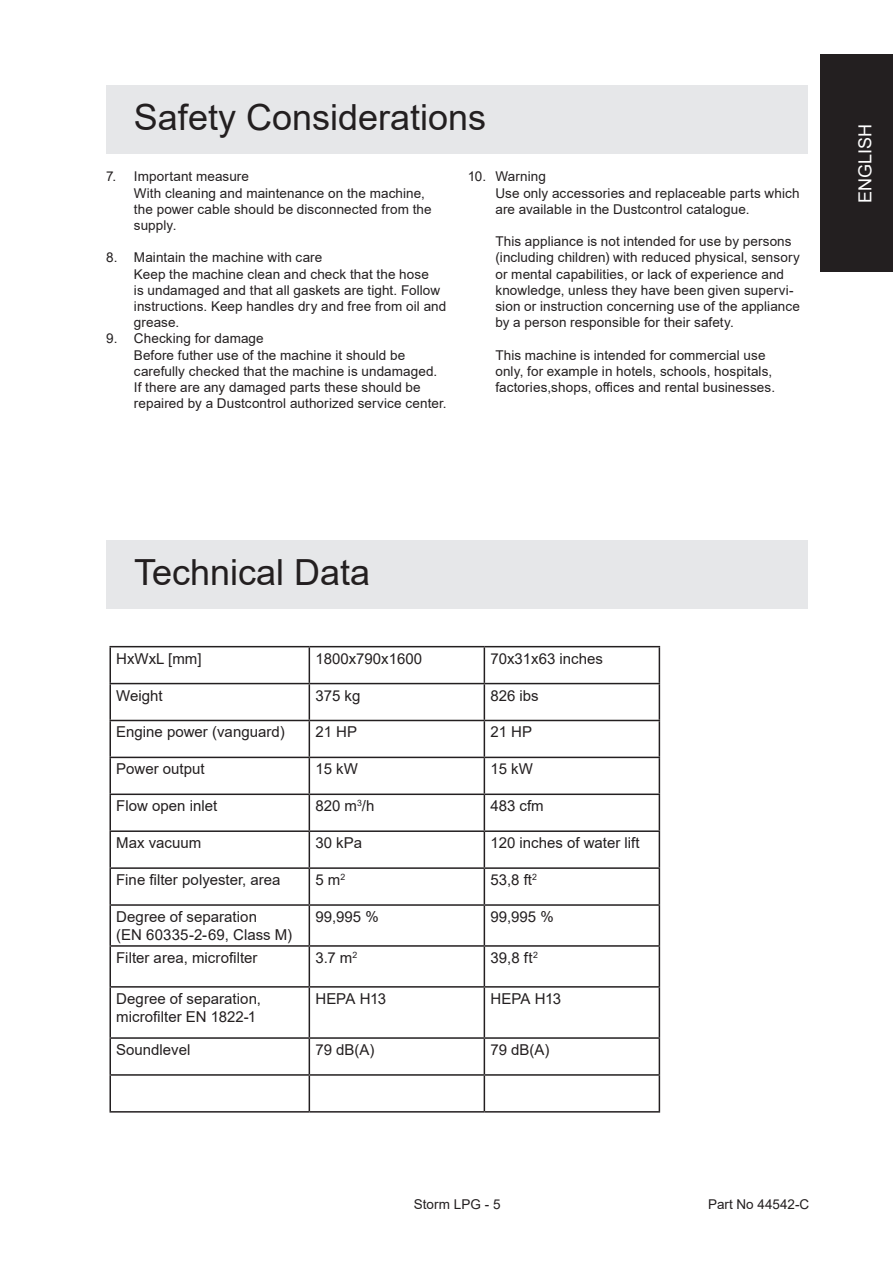
<style>
.page{position:relative;width:893px;height:1263px;background:#fff}
.page>*{position:absolute;margin:0;border:0;box-sizing:border-box;transform-origin:0 0}
.Innehåll_rubrik{font:36px "Arial";color:#231f20}
.Tabelltext{font:18px "Arial";letter-spacing:-.005em;color:#fff}
.tekndata{font:15px/18px "Arial";color:#231f20}
.Punkttext{font:13.5px/16.2px "Arial";letter-spacing:.005em;color:#231f20}
</style>
<div class="page">
<div style="left:106px;top:85px;width:702px;height:69px;background:#e6e7e9"></div>
<div style="left:106px;top:540px;width:702px;height:69px;background:#e6e7e9"></div>
<hr style="left:109px;top:646px;width:200px;height:1px;background:#231f20">
<hr style="left:109px;top:647px;width:2px;height:36px;background:#231f20">
<hr style="left:309px;top:646px;width:175px;height:1px;background:#231f20">
<hr style="left:309px;top:647px;width:1px;height:36px;background:#231f20">
<hr style="left:484px;top:646px;width:176px;height:1px;background:#231f20">
<hr style="left:484px;top:647px;width:1px;height:36px;background:#231f20">
<hr style="left:659px;top:647px;width:1px;height:36px;background:#231f20">
<hr style="left:109px;top:683px;width:200px;height:1px;background:#231f20">
<hr style="left:109px;top:684px;width:2px;height:36px;background:#231f20">
<hr style="left:309px;top:683px;width:175px;height:1px;background:#231f20">
<hr style="left:309px;top:684px;width:1px;height:36px;background:#231f20">
<hr style="left:484px;top:683px;width:176px;height:1px;background:#231f20">
<hr style="left:484px;top:684px;width:1px;height:36px;background:#231f20">
<hr style="left:659px;top:684px;width:1px;height:36px;background:#231f20">
<hr style="left:109px;top:720px;width:200px;height:1px;background:#231f20">
<hr style="left:109px;top:721px;width:2px;height:36px;background:#231f20">
<hr style="left:309px;top:720px;width:175px;height:1px;background:#231f20">
<hr style="left:309px;top:721px;width:1px;height:36px;background:#231f20">
<hr style="left:484px;top:720px;width:176px;height:1px;background:#231f20">
<hr style="left:484px;top:721px;width:1px;height:36px;background:#231f20">
<hr style="left:659px;top:721px;width:1px;height:36px;background:#231f20">
<hr style="left:109px;top:757px;width:200px;height:1px;background:#231f20">
<hr style="left:109px;top:758px;width:2px;height:35px;background:#231f20">
<hr style="left:309px;top:757px;width:175px;height:1px;background:#231f20">
<hr style="left:309px;top:758px;width:1px;height:35px;background:#231f20">
<hr style="left:484px;top:757px;width:176px;height:1px;background:#231f20">
<hr style="left:484px;top:758px;width:1px;height:35px;background:#231f20">
<hr style="left:659px;top:758px;width:1px;height:35px;background:#231f20">
<hr style="left:109px;top:793px;width:200px;height:2px;background:#231f20">
<hr style="left:109px;top:795px;width:2px;height:35px;background:#231f20">
<hr style="left:309px;top:793px;width:175px;height:2px;background:#231f20">
<hr style="left:309px;top:795px;width:1px;height:35px;background:#231f20">
<hr style="left:484px;top:793px;width:176px;height:2px;background:#231f20">
<hr style="left:484px;top:795px;width:1px;height:35px;background:#231f20">
<hr style="left:659px;top:795px;width:1px;height:35px;background:#231f20">
<hr style="left:109px;top:830px;width:200px;height:2px;background:#231f20">
<hr style="left:109px;top:832px;width:2px;height:35px;background:#231f20">
<hr style="left:309px;top:830px;width:175px;height:2px;background:#231f20">
<hr style="left:309px;top:832px;width:1px;height:35px;background:#231f20">
<hr style="left:484px;top:830px;width:176px;height:2px;background:#231f20">
<hr style="left:484px;top:832px;width:1px;height:35px;background:#231f20">
<hr style="left:659px;top:832px;width:1px;height:35px;background:#231f20">
<hr style="left:109px;top:867px;width:200px;height:2px;background:#231f20">
<hr style="left:109px;top:869px;width:2px;height:35px;background:#231f20">
<hr style="left:309px;top:867px;width:175px;height:2px;background:#231f20">
<hr style="left:309px;top:869px;width:1px;height:35px;background:#231f20">
<hr style="left:484px;top:867px;width:176px;height:2px;background:#231f20">
<hr style="left:484px;top:869px;width:1px;height:35px;background:#231f20">
<hr style="left:659px;top:869px;width:1px;height:35px;background:#231f20">
<hr style="left:109px;top:904px;width:200px;height:2px;background:#231f20">
<hr style="left:109px;top:906px;width:2px;height:39px;background:#231f20">
<hr style="left:309px;top:904px;width:175px;height:2px;background:#231f20">
<hr style="left:309px;top:906px;width:1px;height:39px;background:#231f20">
<hr style="left:484px;top:904px;width:176px;height:2px;background:#231f20">
<hr style="left:484px;top:906px;width:1px;height:39px;background:#231f20">
<hr style="left:659px;top:906px;width:1px;height:39px;background:#231f20">
<hr style="left:109px;top:945px;width:200px;height:2px;background:#231f20">
<hr style="left:109px;top:947px;width:2px;height:39px;background:#231f20">
<hr style="left:309px;top:945px;width:175px;height:2px;background:#231f20">
<hr style="left:309px;top:947px;width:1px;height:39px;background:#231f20">
<hr style="left:484px;top:945px;width:176px;height:2px;background:#231f20">
<hr style="left:484px;top:947px;width:1px;height:39px;background:#231f20">
<hr style="left:659px;top:947px;width:1px;height:39px;background:#231f20">
<hr style="left:109px;top:986px;width:200px;height:2px;background:#231f20">
<hr style="left:109px;top:988px;width:2px;height:49px;background:#231f20">
<hr style="left:309px;top:986px;width:175px;height:2px;background:#231f20">
<hr style="left:309px;top:988px;width:1px;height:49px;background:#231f20">
<hr style="left:484px;top:986px;width:176px;height:2px;background:#231f20">
<hr style="left:484px;top:988px;width:1px;height:49px;background:#231f20">
<hr style="left:659px;top:988px;width:1px;height:49px;background:#231f20">
<hr style="left:109px;top:1037px;width:200px;height:2px;background:#231f20">
<hr style="left:109px;top:1039px;width:2px;height:35px;background:#231f20">
<hr style="left:309px;top:1037px;width:175px;height:2px;background:#231f20">
<hr style="left:309px;top:1039px;width:1px;height:35px;background:#231f20">
<hr style="left:484px;top:1037px;width:176px;height:2px;background:#231f20">
<hr style="left:484px;top:1039px;width:1px;height:35px;background:#231f20">
<hr style="left:659px;top:1039px;width:1px;height:35px;background:#231f20">
<hr style="left:109px;top:1074px;width:200px;height:2px;background:#231f20">
<hr style="left:109px;top:1076px;width:2px;height:35px;background:#231f20">
<hr style="left:309px;top:1074px;width:175px;height:2px;background:#231f20">
<hr style="left:309px;top:1076px;width:1px;height:35px;background:#231f20">
<hr style="left:484px;top:1074px;width:176px;height:2px;background:#231f20">
<hr style="left:484px;top:1076px;width:1px;height:35px;background:#231f20">
<hr style="left:659px;top:1076px;width:1px;height:35px;background:#231f20">
<hr style="left:109px;top:1111px;width:200px;height:1px;background:#231f20">
<hr style="left:309px;top:1111px;width:175px;height:1px;background:#231f20">
<hr style="left:484px;top:1111px;width:176px;height:1px;background:#231f20">
<div style="left:821px;top:54px;width:72px;height:217px;background:#231f20"></div>
<p class="Innehåll_rubrik" style="left:134px;top:92px;width:354px">Safety Considerations</p>
<p class="Punkttext" style="left:134px;top:168px;width:299px;text-indent:-28px">7. Important measure<br>With cleaning and maintenance on the machine, the power cable should be disconnected from the supply.</p>
<p class="Punkttext" style="left:106px;top:249px;width:218px">8. Maintain the machine with care</p>
<p class="Punkttext" style="left:134px;top:266px;width:314px">Keep the machine clean and check that the hose<br>is undamaged and that all gaskets are tight. Follow instructions. Keep handles dry and free from oil and grease.</p>
<p class="Punkttext" style="left:134px;top:330px;width:314px;text-indent:-28px">9. Checking for damage<br>Before futher use of the machine it should be carefully checked that the machine is undamaged.<br>If there are any damaged parts these should be repaired by a Dustcontrol authorized service center.</p>
<p class="Punkttext" style="left:495px;top:168px;width:306px;text-indent:-28px">10. Warning<br>Use only accessories and replaceable parts which are available in the Dustcontrol catalogue.</p>
<p class="Punkttext" style="left:495px;top:233px;width:306px">This appliance is not intended for use by persons (including children) with reduced physical, sensory or mental capabilities, or lack of experience and knowledge, unless they have been given supervi&shy;sion or instruction concerning use of the appliance by a person responsible for their safety.</p>
<p class="Punkttext" style="left:495px;top:347px;width:281px">This machine is intended for commercial use only, for example in hotels, schools, hospitals, factories,shops, offices and rental businesses.</p>
<p class="Tabelltext" style="left:853px;top:203px;width:80px;rotate:-90deg">ENGLISH</p>
<p class="Innehåll_rubrik" style="left:134px;top:547px;width:238px">Technical Data</p>
<p class="tekndata" style="left:116px;top:649px;width:87px">HxWxL [mm]</p>
<p class="tekndata" style="left:315px;top:649px;width:108px">1800x790x1600</p>
<p class="tekndata" style="left:490px;top:649px;width:114px">70x31x63 inches</p>
<p class="tekndata" style="left:116px;top:686px;width:48px">Weight</p>
<p class="tekndata" style="left:315px;top:686px;width:47px">375 kg</p>
<p class="tekndata" style="left:490px;top:686px;width:50px">826 ibs</p>
<p class="tekndata" style="left:116px;top:723px;width:170px">Engine power (vanguard)</p>
<p class="tekndata" style="left:315px;top:723px;width:43px">21 HP</p>
<p class="tekndata" style="left:490px;top:723px;width:43px">21 HP</p>
<p class="tekndata" style="left:116px;top:760px;width:90px">Power output</p>
<p class="tekndata" style="left:315px;top:760px;width:44px">15 kW</p>
<p class="tekndata" style="left:490px;top:760px;width:44px">15 kW</p>
<p class="tekndata" style="left:116px;top:797px;width:102px">Flow open inlet</p>
<p class="tekndata" style="left:315px;top:797px;width:61px">820 m<sup>3</sup>/h</p>
<p class="tekndata" style="left:490px;top:797px;width:55px">483 cfm</p>
<p class="tekndata" style="left:116px;top:834px;width:87px">Max vacuum</p>
<p class="tekndata" style="left:315px;top:834px;width:48px">30 kPa</p>
<p class="tekndata" style="left:490px;top:834px;width:151px">120 inches of water lift</p>
<p class="tekndata" style="left:116px;top:871px;width:166px">Fine filter polyester, area</p>
<p class="tekndata" style="left:315px;top:871px;width:31px">5 m<sup>2</sup></p>
<p class="tekndata" style="left:490px;top:871px;width:48px">53,8 ft<sup>2</sup></p>
<p class="tekndata" style="left:116px;top:907px;width:178px">Degree of separation<br>(EN 60335-2-69, Class M)</p>
<p class="tekndata" style="left:315px;top:907px;width:65px">99,995 %</p>
<p class="tekndata" style="left:490px;top:907px;width:65px">99,995 %</p>
<p class="tekndata" style="left:116px;top:948px;width:143px">Filter area, microfilter</p>
<p class="tekndata" style="left:315px;top:948px;width:44px">3.7 m<sup>2</sup></p>
<p class="tekndata" style="left:490px;top:948px;width:49px">39,8 ft<sup>2</sup></p>
<p class="tekndata" style="left:116px;top:989px;width:146px">Degree of separation, microfilter EN 1822-1</p>
<p class="tekndata" style="left:315px;top:989px;width:72px">HEPA H13</p>
<p class="tekndata" style="left:490px;top:989px;width:72px">HEPA H13</p>
<p class="tekndata" style="left:116px;top:1040px;width:76px">Soundlevel</p>
<p class="tekndata" style="left:315px;top:1040px;width:61px">79 dB(A)</p>
<p class="tekndata" style="left:490px;top:1040px;width:61px">79 dB(A)</p>
<p class="Punkttext" style="left:414px;top:1196px;width:88px">Storm LPG - 5</p>
<p class="Punkttext" style="left:708px;top:1196px;width:103px">Part No 44542-C</p>
</div>
